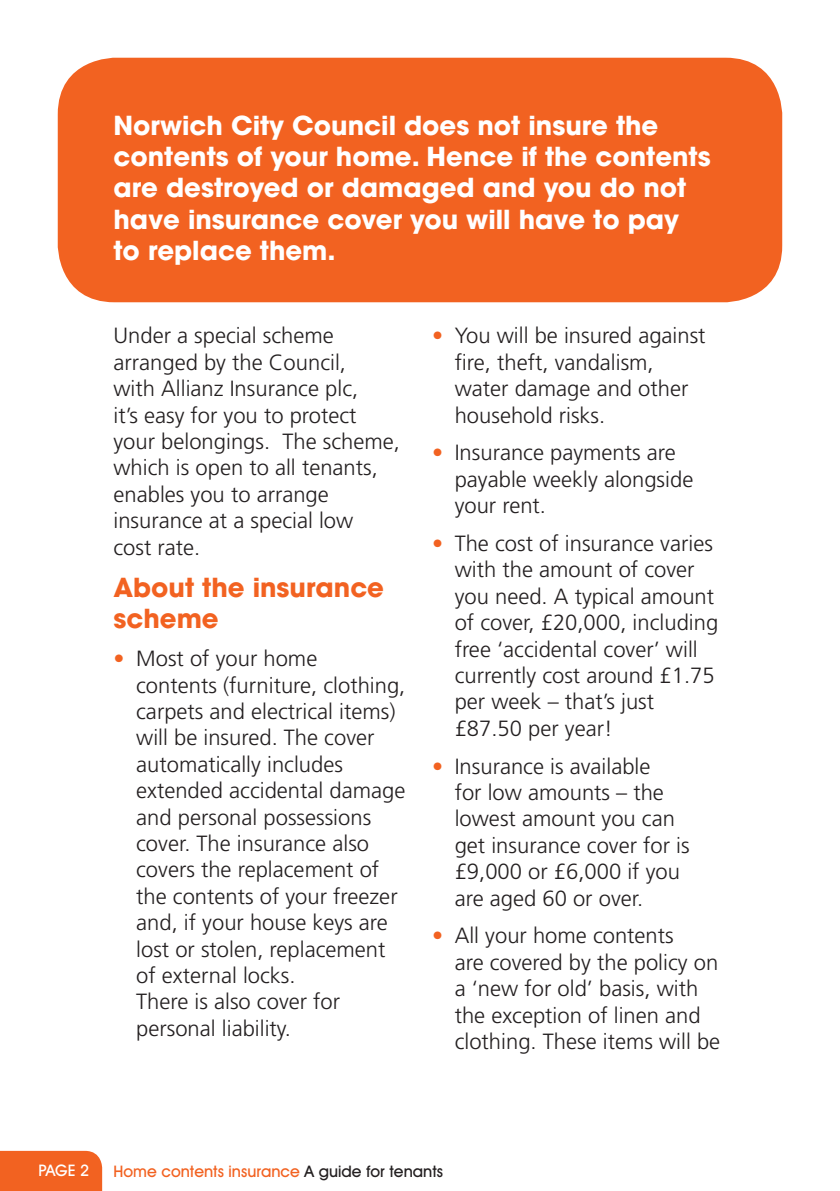
<style>
.page{position:relative;width:840px;height:1191px;background:#fff}
.page>*{position:absolute;margin:0;border:0;box-sizing:border-box;transform-origin:0 0}
.t1{font:700 26px/31.2px "Avant Garde";color:#fff}
.t2{font:700 26px/31.2px "Avant Garde";color:#f26221}
.t3{font:300 22px/26.4px "Frutiger";color:#231f20}
.t4{font:500 16px "Avant Garde IT Cby BT";color:#f26221}
.t5{font:500 16px "Avant Garde IT Cby BT";color:#fff}
.s1{color:#f26221}
.s2{color:#231f20}
</style>
<div class="page">
<div style="left:0;top:1150px;width:102px;height:41px;background:#f26221"></div>
<div style="left:58px;top:58px;width:723px;height:244px;background:#f26221;border-radius:57px"></div>
<p class="t1" style="left:113px;top:110px;width:598px">Norwich City Council does not insure the contents of your home. Hence if the contents are destroyed or damaged and you do not have insurance cover you will have to pay to replace them.</p>
<p class="t3" style="left:113px;top:322px;width:288px">Under a special scheme arranged by the Council,<br>with Allianz Insurance plc,<br>it’s easy for you to protect your belongings. The scheme, which is open to all tenants, enables you to arrange insurance at a special low<br>cost rate.</p>
<p class="t2" style="left:113px;top:572px;width:272px">About the insurance scheme</p>
<p class="t3" style="left:136px;top:645px;width:270px;text-indent:-23px"><span class="s1">•</span> Most of your home<br>contents (furniture, clothing, carpets and electrical items) will be insured. The cover automatically includes extended accidental damage and personal possessions cover. The insurance also covers the replacement of the contents of your freezer and, if your house keys are lost or stolen, replacement of external locks.<br>There is also cover for personal liability.</p>
<p class="t3" style="left:454px;top:322px;width:252px;text-indent:-23px"><span class="s1">•</span> You will be insured against fire, theft, vandalism, water damage and other household risks.</p>
<p class="t3" style="left:454px;top:439px;width:240px;text-indent:-23px"><span class="s1">•</span> Insurance payments are payable weekly alongside your rent.</p>
<p class="t3" style="left:454px;top:530px;width:265px;text-indent:-23px"><span class="s1">•</span> The cost of insurance varies with the amount of cover you need. A typical amount of cover, £20,000, including free ‘accidental cover’ will currently cost around £1.75 per week – that’s just £87.50 per year!</p>
<p class="t3" style="left:454px;top:752px;width:236px;text-indent:-23px"><span class="s1">•</span> Insurance is available<br>for low amounts – the lowest amount you can get insurance cover for is £9,000 or £6,000 if you are aged 60 or over.</p>
<p class="t3" style="left:454px;top:922px;width:267px;text-indent:-23px"><span class="s1">•</span> All your home contents<br>are covered by the policy on a ‘new for old’ basis, with the exception of linen and clothing. These items will be</p>
<p class="t5" style="left:38px;top:1160px;width:52px">PAGE 2</p>
<p class="t4" style="left:113px;top:1161px;width:331px">Home contents insurance <span class="s2">A guide for tenants</span></p>
</div>
